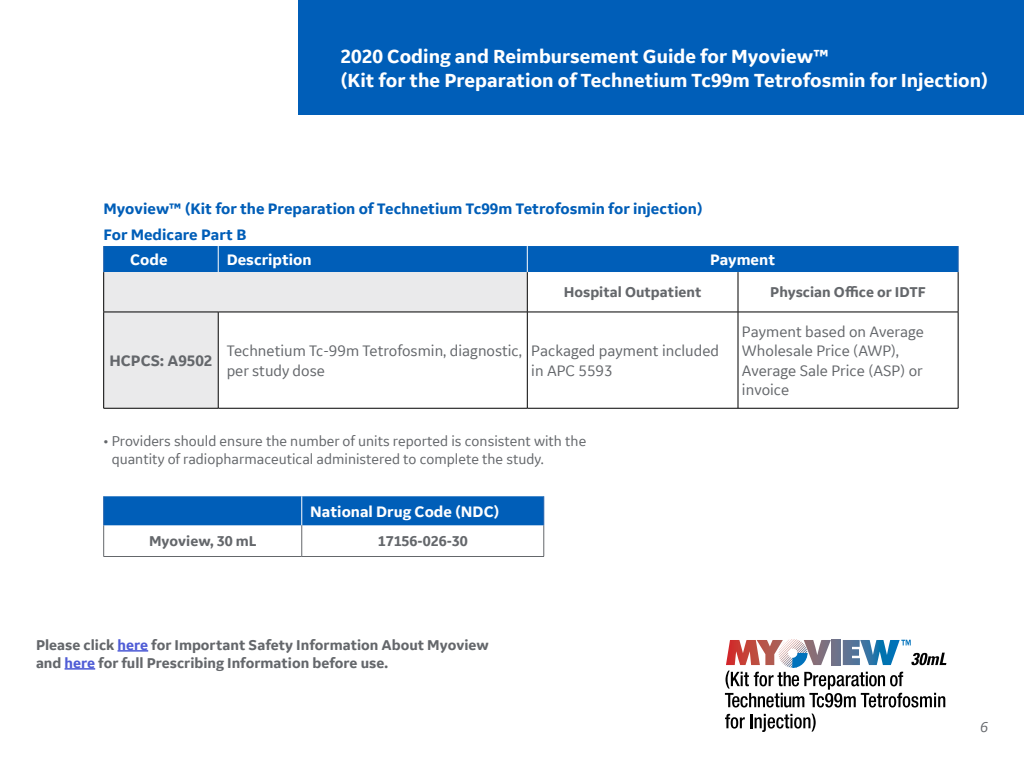
<style>
.page{position:relative;width:1024px;height:768px;background:#fff}
.page>*{position:absolute;margin:0;border:0;box-sizing:border-box;transform-origin:0 0}
.t1{font:700 20px/24px "GE Inspira Sans";color:#fff}
.t2{font:16px/19.2px "GE Inspira Sans";color:#64676b}
.t3{font:700 16px/26px "GE Inspira Sans";color:#005eb8}
.t4{font:700 16px "GE Inspira Sans";color:#fff}
.t5{font:700 16px "GE Inspira Sans";color:#64676b}
.t6{font:700 15px/18px "GE Inspira Sans";color:#64676b}
.t7{font:15px/18px "GE Inspira Sans";color:#64676b}
.t8{font:italic 15px "GE Inspira Sans";color:#64676b}
.s1{color:#4f5cd6}
</style>
<div class="page">
<div style="left:299px;top:0;width:725px;height:114px;background:#005eb8"></div>
<svg style="left:725px;top:714px;width:20px;height:15px"></svg>
<hr style="left:750px;top:714px;width:3px;height:14px;background:#000">
<svg style="left:755px;top:714px;width:61px;height:18px"></svg>
<svg style="left:725px;top:639px;width:221px;height:69px"></svg>
<div style="left:104px;top:272px;width:114px;height:136px;background:#eaeaeb"></div>
<svg style="left:218px;top:272px;width:740px;height:136px"></svg>
<hr style="left:103px;top:272px;width:1px;height:40px;background:#000">
<hr style="left:527px;top:272px;width:1px;height:40px;background:#000">
<hr style="left:738px;top:272px;width:1px;height:40px;background:#000">
<hr style="left:958px;top:272px;width:1px;height:40px;background:#000">
<hr style="left:103px;top:312px;width:115px;height:1px;background:#000">
<hr style="left:103px;top:312px;width:1px;height:96px;background:#000">
<hr style="left:218px;top:312px;width:309px;height:1px;background:#000">
<hr style="left:218px;top:312px;width:1px;height:96px;background:#000">
<hr style="left:527px;top:312px;width:211px;height:1px;background:#000">
<hr style="left:527px;top:312px;width:1px;height:96px;background:#000">
<hr style="left:738px;top:312px;width:220px;height:1px;background:#000">
<hr style="left:738px;top:312px;width:1px;height:96px;background:#000">
<hr style="left:958px;top:312px;width:1px;height:96px;background:#000">
<hr style="left:103px;top:408px;width:115px;height:1px;background:#000">
<hr style="left:218px;top:408px;width:309px;height:1px;background:#000">
<hr style="left:527px;top:408px;width:211px;height:1px;background:#000">
<hr style="left:738px;top:408px;width:220px;height:1px;background:#000">
<div style="left:103px;top:246px;width:856px;height:26px;background:#005eb8"></div>
<hr style="left:118px;top:650px;width:30px;height:2px;background:#4f5cd6">
<hr style="left:65px;top:668px;width:30px;height:2px;background:#4f5cd6">
<hr style="left:103px;top:525px;width:1px;height:31px;background:#64676b">
<hr style="left:302px;top:525px;width:1px;height:31px;background:#64676b">
<hr style="left:544px;top:525px;width:1px;height:31px;background:#64676b">
<hr style="left:103px;top:556px;width:199px;height:1px;background:#64676b">
<hr style="left:302px;top:556px;width:242px;height:1px;background:#64676b">
<div style="left:103px;top:496px;width:442px;height:29px;background:#005eb8"></div>
<h1 class="t1" style="left:341px;top:44px;width:649px">2020 Coding and Reimbursement Guide for Myoview™<br>(Kit for the Preparation of Technetium Tc99m Tetrofosmin for Injection)</h1>
<p class="t3" style="left:103px;top:195px;width:601px">Myoview™ (Kit for the Preparation of Technetium Tc99m Tetrofosmin for injection)<br>For Medicare Part B</p>
<p class="t4" style="left:130px;top:250px;width:39px">Code</p>
<p class="t4" style="left:227px;top:250px;width:87px">Description</p>
<p class="t4" style="left:710px;top:250px;width:66px">Payment</p>
<p class="t6" style="left:564px;top:283px;width:139px">Hospital Outpatient</p>
<p class="t6" style="left:770px;top:283px;width:157px">Physcian Office or IDTF</p>
<p class="t5" style="left:109px;top:351px;width:104px">HCPCS: A9502</p>
<p class="t2" style="left:227px;top:341px;width:297px">Technetium Tc-99m Tetrofosmin, diagnostic, per study dose</p>
<p class="t2" style="left:531px;top:341px;width:189px">Packaged payment included in APC 5593</p>
<p class="t7" style="left:112px;top:432px;width:476px;text-indent:-8px">• Providers should ensure the number of units reported is consistent with the quantity of radiopharmaceutical administered to complete the study.</p>
<p class="t4" style="left:310px;top:501px;width:191px">National Drug Code (NDC)</p>
<p class="t6" style="left:149px;top:532px;width:109px">Myoview, 30 mL</p>
<p class="t6" style="left:378px;top:532px;width:92px">17156-026-30</p>
<p class="t2" style="left:742px;top:322px;width:183px">Payment based on Average<br>Wholesale Price (AWP),<br>Average Sale Price (ASP) or invoice</p>
<p class="t6" style="left:36px;top:636px;width:454px">Please click <span class="s1">here</span> for Important Safety Information About Myoview and <span class="s1">here</span> for full Prescribing Information before use.</p>
<p class="t8" style="left:980px;top:718px;width:9px">6</p>
</div>
